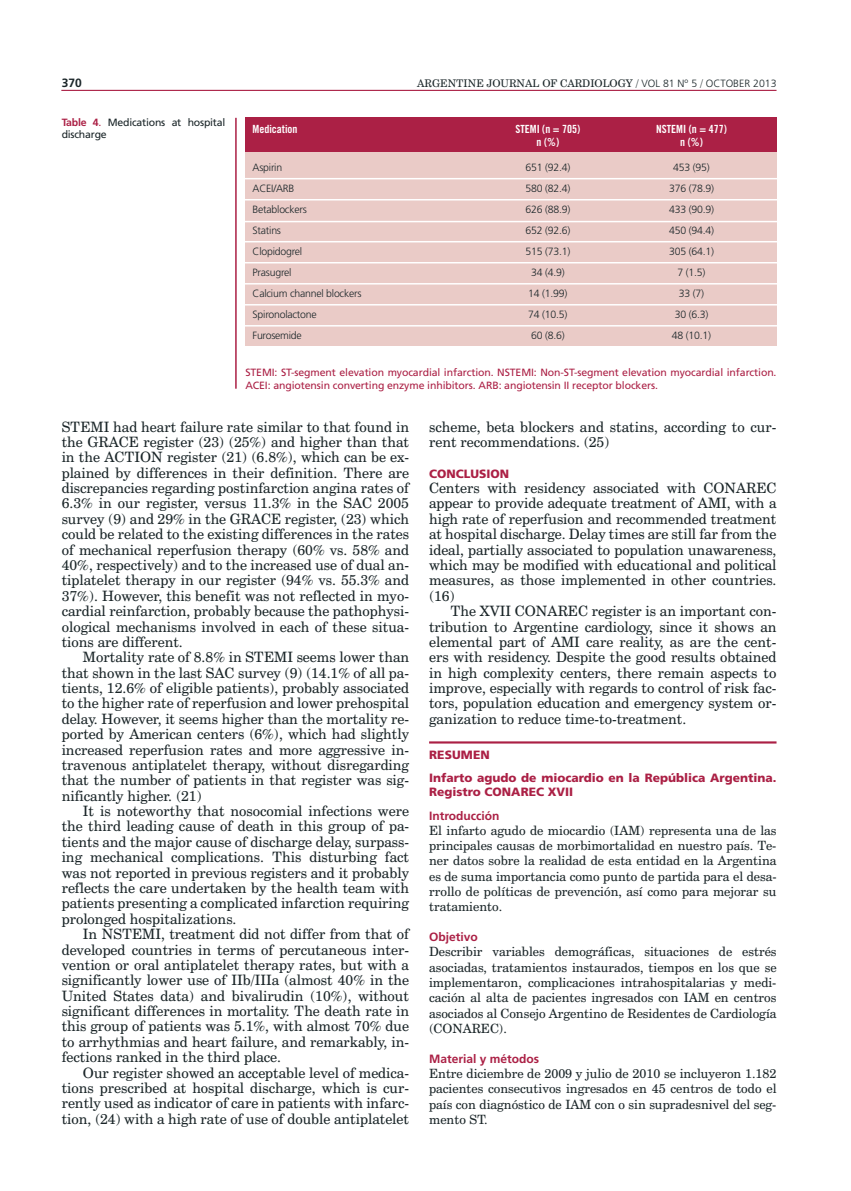
<style>
.page{position:relative;width:851px;height:1191px;background:#fff}
.page>*{position:absolute;margin:0;border:0;box-sizing:border-box;transform-origin:0 0}
.t1{font:14.25px/15.5px "Century Schoolbook BT";color:#1a2528;text-align:justify}
.t2{font:12.75px/15.3px "Century Schoolbook BT";color:#1a2528;text-align:justify}
.t3{font:12px/22.2px "Frutiger Black B";color:#ab2045}
.t4{font:700 12px "Frutiger LT Std";color:#ab2045}
.t5{font:700 12px "Frutiger LT Std";color:#1a2528}
.t6{font:11.25px/13.5px "Trade Gothic LT Std Bd Cn 20";color:#fff;text-align:center}
.t7{font:300 10.5px/21px "Frutiger LT Std";letter-spacing:-.02em;color:#1a2528;text-align:center}
.t8{font:10.5px/12.6px "Frutiger LT Std";letter-spacing:-.01em;color:#ab2045}
.t9{font:10.5px/12.6px "Frutiger LT Std";letter-spacing:-.02em;color:#1a2528}
.t10{font:10.5px "Century Schoolbook BT";color:#1a2528}
.s1{font-family:"Frutiger LT Std";font-weight:300}
.s2{font-family:"Century Schoolbook BT";font-weight:400}
.s3{font-weight:700;color:#ab2045}
.s4{color:#ab2045}
</style>
<div class="page">
<hr style="left:61px;top:90px;width:715px;height:1px;background:#ab2045">
<div style="left:245px;top:152px;width:531px;height:194px;background:#eacbc7"></div>
<hr style="left:235px;top:199px;width:550px;height:1px;background:#fff">
<hr style="left:235px;top:241px;width:550px;height:1px;background:#fff">
<hr style="left:235px;top:221px;width:550px;height:1px;background:#fff">
<hr style="left:235px;top:283px;width:550px;height:1px;background:#fff">
<hr style="left:235px;top:262px;width:550px;height:1px;background:#fff">
<hr style="left:235px;top:304px;width:550px;height:1px;background:#fff">
<hr style="left:235px;top:325px;width:550px;height:1px;background:#fff">
<hr style="left:236px;top:178px;width:546px;height:1px;background:#fff">
<div style="left:245px;top:118px;width:531px;height:34px;background:#ab2045"></div>
<hr style="left:235px;top:118px;width:2px;height:271px;background:#ab2045">
<hr style="left:429px;top:741px;width:347px;height:2px;background:#ab2045">
<p class="t5" style="left:62px;top:75px;width:22px">370</p>
<p class="t10" style="left:417px;top:77px;width:232px">ARGENTINE JOURNAL OF CARDIOLOGY / <span class="s1">VOL</span></p>
<p class="t7" style="left:663px;top:73px;width:51px">81 Nº 5 <span class="s2">/</span> OCTO</p>
<p class="t7" style="left:733px;top:73px;width:45px">BER 2013</p>
<p class="t9" style="left:62px;top:116px;width:165px"><span class="s3">Table 4</span><span class="s4">.</span> Medications at hospital discharge</p>
<p class="t6" style="left:252px;top:122px;width:46px">Medication</p>
<p class="t6" style="left:515px;top:122px;width:66px">STEMI (n = 705) n (%)</p>
<p class="t6" style="left:656px;top:122px;width:72px">NSTEMI (n = 477) n (%)</p>
<p class="t7" style="left:525px;top:157px;width:46px">651 (92.4)<br>580 (82.4)<br>626 (88.9)<br>652 (92.6)<br>515 (73.1)<br>34 (4.9)<br>14 (1.99)<br>74 (10.5)<br>60 (8.6)</p>
<p class="t7" style="left:669px;top:157px;width:46px">453 (95)<br>376 (78.9)<br>433 (90.9)<br>450 (94.4)<br>305 (64.1)<br>7 (1.5)<br>33 (7)<br>30 (6.3)<br>48 (10.1)</p>
<p class="t7" style="left:252px;top:157px;width:110px;text-align:left">Aspirin<br>ACEI/ARB<br>Betablockers<br>Statins<br>C lopidogrel<br>Prasugrel<br>Calcium channel blockers<br>Spironolactone<br>Furosemide</p>
<p class="t8" style="left:245px;top:366px;width:532px">STEMI: ST-segment elevation myocardial infarction. NSTEMI: Non-ST-segment elevation myocardial infarction.<br>ACEI: angiotensin converting enzyme inhibitors. ARB: angiotensin II receptor blockers.</p>
<p class="t1" style="left:62px;top:418px;width:349px">STEMI had heart failure rate similar to that found in the GRACE register (23) (25%) and higher than that in the ACTION register (21) (6.8%), which can be ex&shy;plained by differences in their definition. There are discrepancies regarding postinfarction angina rates of 6.3% in our register, versus 11.3% in the SAC 2005 survey (9) and 29% in the GRACE register, (23) which could be related to the existing differences in the rates of mechanical reperfusion therapy (60% vs. 58% and 40%, respectively) and to the increased use of dual an&shy;tiplatelet therapy in our register (94% vs. 55.3% and 37%). However, this benefit was not reflected in myo&shy;cardial reinfarction, probably because the pathophysi&shy;ological mechanisms involved in each of these situa&shy;tions are different.</p>
<p class="t1" style="left:62px;top:649px;width:349px;text-indent:21px">Mortality rate of 8.8% in STEMI seems lower than that shown in the last SAC survey (9) (14.1% of all pa&shy;tients, 12.6% of eligible patients), probably associated to the higher rate of reperfusion and lower prehospital delay. However, it seems higher than the mortality re&shy;ported by American centers (6%), which had slightly increased reperfusion rates and more aggressive in&shy;travenous antiplatelet therapy, without disregarding that the number of patients in that register was sig&shy;nificantly higher. (21)</p>
<p class="t1" style="left:62px;top:803px;width:349px;text-indent:21px">It is noteworthy that nosocomial infections were the third leading cause of death in this group of pa&shy;tients and the major cause of discharge delay, surpass&shy;ing mechanical complications. This disturbing fact was not reported in previous registers and it probably reflects the care undertaken by the health team with patients presenting a complicated infarction requiring prolonged hospitalizations.</p>
<p class="t1" style="left:62px;top:926px;width:349px;text-indent:21px">In NSTEMI, treatment did not differ from that of developed countries in terms of percutaneous inter&shy;vention or oral antiplatelet therapy rates, but with a significantly lower use of IIb/IIIa (almost 40% in the United States data) and bivalirudin (10%), without significant differences in mortality. The death rate in this group of patients was 5.1%, with almost 70% due to arrhythmias and heart failure, and remarkably, in&shy;fections ranked in the third place.</p>
<p class="t1" style="left:62px;top:1064px;width:349px;text-indent:21px">Our register showed an acceptable level of medica&shy;tions prescribed at hospital discharge, which is cur&shy;rently used as indicator of care in patients with infarc&shy;tion, (24) with a high rate of use of double antiplatelet</p>
<p class="t1" style="left:429px;top:418px;width:349px">scheme, beta blockers and statins, according to cur&shy;rent recommendations. (25)</p>
<p class="t3" style="left:429px;top:462px;width:17px">Conclusion</p>
<p class="t1" style="left:429px;top:480px;width:349px">Centers with residency associated with CONAREC appear to provide adequate treatment of AMI, with a high rate of reperfusion and recommended treatment at hospital discharge. Delay times are still far from the ideal, partially associated to population unawareness, which may be modified with educational and political measures, as those implemented in other countries. (16)</p>
<p class="t1" style="left:429px;top:603px;width:349px;text-indent:21px">The XVII CONAREC register is an important con&shy;tribution to Argentine cardiology, since it shows an elemental part of AMI care reality, as are the cent&shy;ers with residency. Despite the good results obtained in high complexity centers, there remain aspects to improve, especially with regards to control of risk fac&shy;tors, population education and emergency system or&shy;ganization to reduce time-to-treatment.</p>
<p class="t3" style="left:429px;top:744px;width:349px">RESUMEN<br>Infarto agudo de miocardio en la República Argentina.</p>
<p class="t3" style="left:429px;top:780px;width:145px">Registro CONAREC XVII</p>
<p class="t4" style="left:429px;top:808px;width:72px">Introducción</p>
<p class="t2" style="left:429px;top:822px;width:349px">El infarto agudo de miocardio (IAM) representa una de las principales causas de morbimortalidad en nuestro país. Te&shy;ner datos sobre la realidad de esta entidad en la Argentina es de suma importancia como punto de partida para el desa&shy;rrollo de políticas de prevención, así como para mejorar su tratamiento.</p>
<p class="t4" style="left:429px;top:930px;width:50px">Objetivo</p>
<p class="t2" style="left:429px;top:944px;width:349px">Describir variables demográficas, situaciones de estrés asociadas, tratamientos instaurados, tiempos en los que se implementaron, complicaciones intrahospitalarias y medi&shy;cación al alta de pacientes ingresados con IAM en centros asociados al Consejo Argentino de Residentes de Cardiología (CONAREC).</p>
<p class="t4" style="left:429px;top:1051px;width:112px">Material y métodos</p>
<p class="t2" style="left:429px;top:1065px;width:349px">Entre diciembre de 2009 y julio de 2010 se incluyeron 1.182 pacientes consecutivos ingresados en 45 centros de todo el país con diagnóstico de IAM con o sin supradesnivel del seg&shy;mento ST.</p>
</div>
